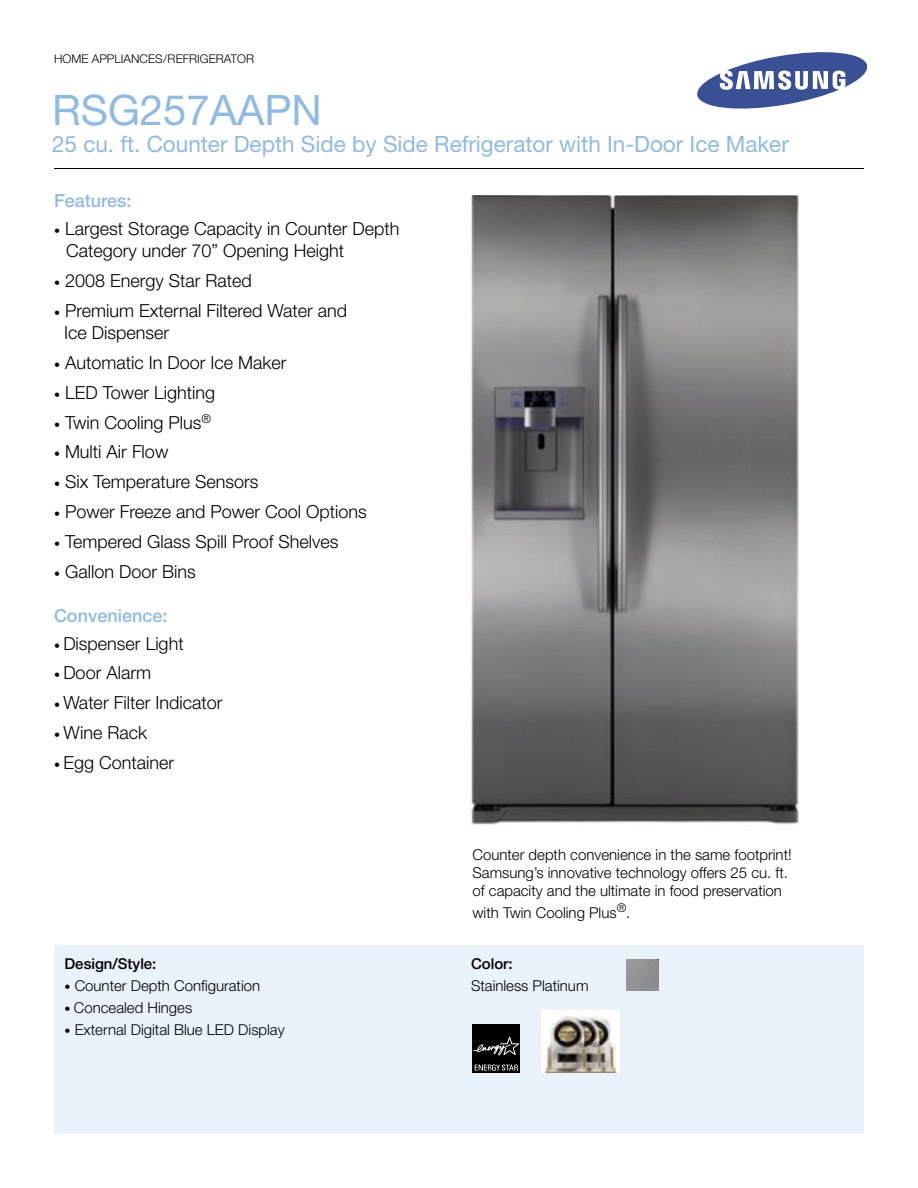
<style>
.page{position:relative;width:918px;height:1188px;background:#fff}
.page>*{position:absolute;margin:0;border:0;box-sizing:border-box;transform-origin:0 0}
.t1{font:42px "Helvetica Neue LT Std";color:#8fbae3}
.t2{font:22.5px "Helvetica Neue LT Std";color:#8fbae3}
.t3{font:300 18px/22.5px "Helvetica Neue LT Std";color:#000}
.t4{font:500 18px "Helvetica Neue LT Std";color:#8fbae3}
.t5{font:300 15px/18px "Helvetica Neue LT Std";color:#000}
.t6{font:500 15px "Helvetica Neue LT Std";color:#000}
.t7{font:300 12px "Helvetica Neue LT Std";color:#000}
.s1{font-size:12px}
</style>
<div class="page">
<hr style="left:54px;top:169px;width:810px;height:1px;background:#000">
<svg style="left:697px;top:52px;width:170px;height:57px"></svg>
<div style="left:54px;top:945px;width:810px;height:189px;background:#e9f1f9"></div>
<img style="left:471px;top:196px;width:328px;height:629px">
<div style="left:473px;top:1062px;width:47px;height:11px;background:#000"></div>
<svg style="left:472px;top:1024px;width:48px;height:47px;background:#1d1d1d"></svg>
<div style="left:627px;top:959px;width:31px;height:32px;background:#929196"></div>
<img style="left:542px;top:1011px;width:78px;height:31px">
<img style="left:542px;top:1042px;width:78px;height:31px">
<p class="t7" style="left:54px;top:51px;width:202px">HOME APPLIANCES/REFRIGERATOR</p>
<h1 class="t1" style="left:52px;top:85px;width:271px">RSG257AAPN</h1>
<p class="t2" style="left:52px;top:131px;width:738px">25 cu. ft. Counter Depth Side by Side Refrigerator with In-Door Ice Maker</p>
<p class="t4" style="left:54px;top:190px;width:79px">Features:</p>
<p class="t3" style="left:66px;top:217px;width:335px;text-indent:-12px"><span class="s1">•</span> Largest Storage Capacity in Counter Depth<br>Category under 70” Opening Height</p>
<p class="t3" style="left:54px;top:269px;width:199px"><span class="s1">•</span> 2008 Energy Star Rated</p>
<p class="t3" style="left:64px;top:299px;width:285px;text-indent:-10px"><span class="s1">•</span> Premium External Filtered Water and<br>Ice Dispenser</p>
<p class="t3" style="left:54px;top:351px;width:234px"><span class="s1">•</span> Automatic In Door Ice Maker</p>
<p class="t3" style="left:54px;top:381px;width:163px"><span class="s1">•</span> LED Tower Lighting</p>
<p class="t3" style="left:54px;top:411px;width:158px"><span class="s1">•</span> Twin Cooling Plus<sup>®</sup></p>
<p class="t3" style="left:54px;top:440px;width:116px"><span class="s1">•</span> Multi Air Flow</p>
<p class="t3" style="left:54px;top:470px;width:206px"><span class="s1">•</span> Six Temperature Sensors</p>
<p class="t3" style="left:54px;top:500px;width:314px"><span class="s1">•</span> Power Freeze and Power Cool Options</p>
<p class="t3" style="left:54px;top:530px;width:286px"><span class="s1">•</span> Tempered Glass Spill Proof Shelves</p>
<p class="t3" style="left:54px;top:560px;width:143px"><span class="s1">•</span> Gallon Door Bins</p>
<p class="t4" style="left:54px;top:605px;width:115px">Convenience:</p>
<p class="t3" style="left:54px;top:632px;width:131px"><span class="s1">•</span> Dispenser Light</p>
<p class="t3" style="left:54px;top:661px;width:99px"><span class="s1">•</span> Door Alarm</p>
<p class="t3" style="left:54px;top:691px;width:170px"><span class="s1">•</span> Water Filter Indicator</p>
<p class="t3" style="left:54px;top:721px;width:95px"><span class="s1">•</span> Wine Rack</p>
<p class="t3" style="left:54px;top:751px;width:122px"><span class="s1">•</span> Egg Container</p>
<p class="t6" style="left:64px;top:955px;width:93px">Design/Style:</p>
<p class="t5" style="left:64px;top:976px;width:197px"><span class="s1">•</span> Counter Depth Configuration</p>
<p class="t5" style="left:64px;top:998px;width:129px"><span class="s1">•</span> Concealed Hinges</p>
<p class="t5" style="left:64px;top:1021px;width:222px"><span class="s1">•</span> External Digital Blue LED Display</p>
<p class="t5" style="left:472px;top:845px;width:321px">Counter depth convenience in the same footprint!<br>Samsung’s innovative technology offers 25 cu. ft. of capacity and the ultimate in food preservation</p>
<p class="t5" style="left:472px;top:904px;width:159px">with Twin Cooling Plus<sup>®</sup>.</p>
<p class="t6" style="left:471px;top:955px;width:43px">Color:</p>
<p class="t5" style="left:471px;top:976px;width:119px">Stainless Platinum</p>
</div>
